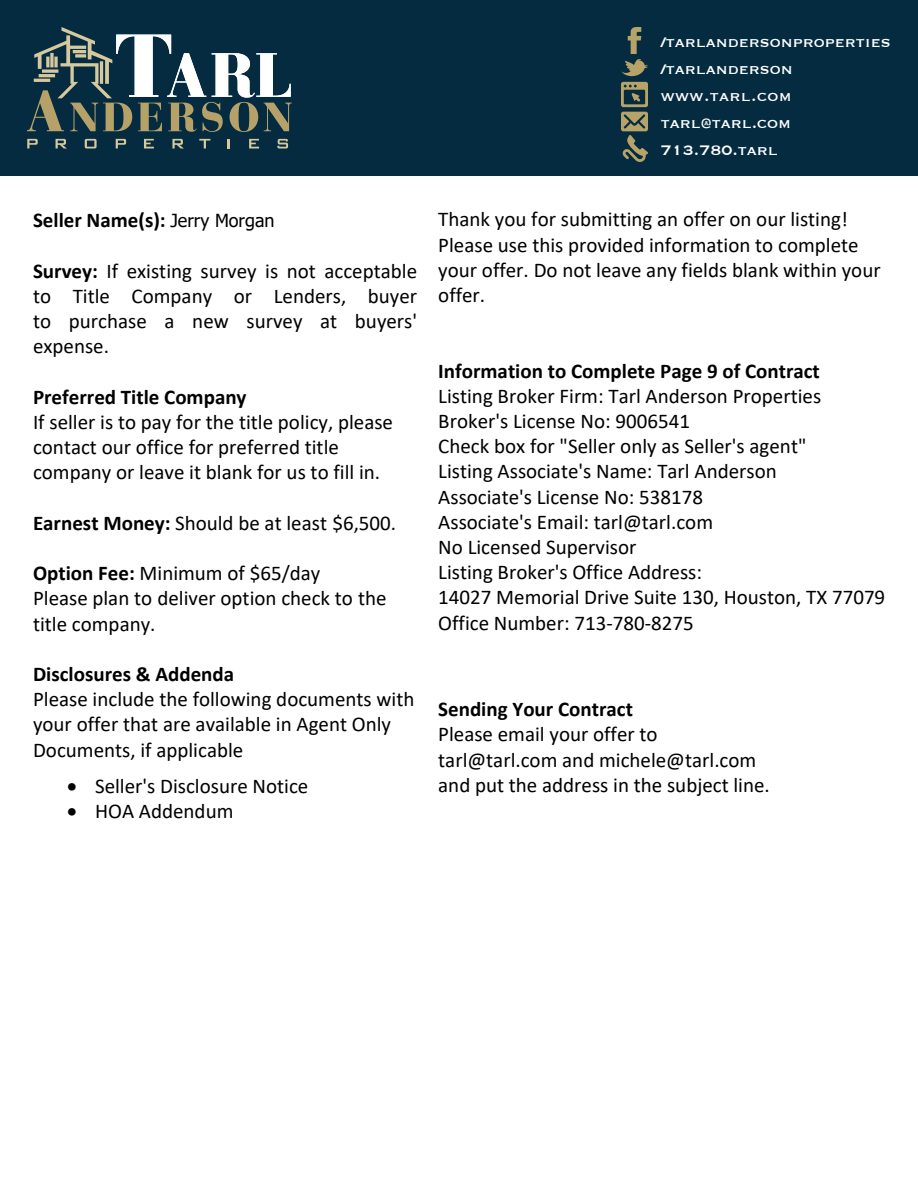
<style>
.page{position:relative;width:918px;height:1188px;background:#fff}
.page>*{position:absolute;margin:0;border:0;box-sizing:border-box;transform-origin:0 0}
.t1{font:21px/25.2px "Calibri";color:#000}
.t2{font:700 21px "Calibri";color:#000}
.t3{font:18px/27px "Copperplate";color:#fff}
.s1{font-family:"Tahoma";font-weight:400;font-size:18px}
.s2{font-weight:700}
</style>
<div class="page">
<div style="left:0;top:0;width:918px;height:176px;background:#042b40"></div>
<svg style="left:621px;top:27px;width:27px;height:49px"></svg>
<svg style="left:621px;top:82px;width:27px;height:80px"></svg>
<svg style="left:27px;top:27px;width:265px;height:105px"></svg>
<svg style="left:27px;top:139px;width:11px;height:9px"></svg>
<svg style="left:56px;top:139px;width:11px;height:9px"></svg>
<svg style="left:85px;top:139px;width:12px;height:9px"></svg>
<svg style="left:116px;top:139px;width:10px;height:9px"></svg>
<svg style="left:144px;top:139px;width:10px;height:9px"></svg>
<svg style="left:172px;top:139px;width:11px;height:9px"></svg>
<svg style="left:199px;top:139px;width:11px;height:9px"></svg>
<svg style="left:228px;top:139px;width:2px;height:9px"></svg>
<svg style="left:249px;top:139px;width:10px;height:9px"></svg>
<svg style="left:277px;top:139px;width:11px;height:9px"></svg>
<p class="t3" style="left:661px;top:28px;width:232px">/tarlandersonproperties /tarlanderson www.tarl.com tarl@tarl.com<br>713.780.tarl</p>
<p class="t2" style="left:33px;top:205px;width:243px">Seller Name(s): <span class="s1">Jerry Morgan</span></p>
<p class="t1" style="left:33px;top:258px;width:386px;text-align:justify"><span class="s2">Survey:</span> If existing survey is not acceptable to Title Company or Lenders, buyer to purchase a new survey at buyers' expense.</p>
<p class="t2" style="left:33px;top:382px;width:215px">Preferred Title Company</p>
<p class="t1" style="left:33px;top:409px;width:362px">If seller is to pay for the title policy, please contact our office for preferred title company or leave it blank for us to fill in.</p>
<p class="t1" style="left:33px;top:510px;width:365px"><span class="s2">Earnest Money:</span> Should be at least $6,500.</p>
<p class="t1" style="left:33px;top:560px;width:355px"><span class="s2">Option Fee:</span> Minimum of $65/day<br>Please plan to deliver option check to the title company.</p>
<p class="t2" style="left:33px;top:659px;width:203px">Disclosures &amp; Addenda</p>
<p class="t1" style="left:33px;top:686px;width:383px">Please include the following documents with your offer that are available in Agent Only<br>Documents, if applicable</p>
<p class="t1" style="left:67px;top:772px;width:243px">• Seller's Disclosure Notice</p>
<p class="t1" style="left:67px;top:798px;width:168px">• HOA Addendum</p>
<p class="t1" style="left:438px;top:206px;width:444px">Thank you for submitting an offer on our listing!<br>Please use this provided information to complete your offer. Do not leave any fields blank within your offer.</p>
<p class="t2" style="left:438px;top:356px;width:383px">Information to Complete Page 9 of Contract</p>
<p class="t1" style="left:438px;top:383px;width:449px">Listing Broker Firm: Tarl Anderson Properties Broker's License No: 9006541<br>Check box for "Seller only as Seller's agent"<br>Listing Associate's Name: Tarl Anderson<br>Associate's License No: 538178<br>Associate's Email: tarl@tarl.com<br>No Licensed Supervisor<br>Listing Broker's Office Address:<br>14027 Memorial Drive Suite 130, Houston, TX 77079<br>Office Number: 713-780-8275</p>
<p class="t2" style="left:438px;top:694px;width:196px">Sending Your Contract</p>
<p class="t1" style="left:438px;top:721px;width:333px">Please email your offer to tarl@tarl.com and michele@tarl.com and put the address in the subject line.</p>
</div>
